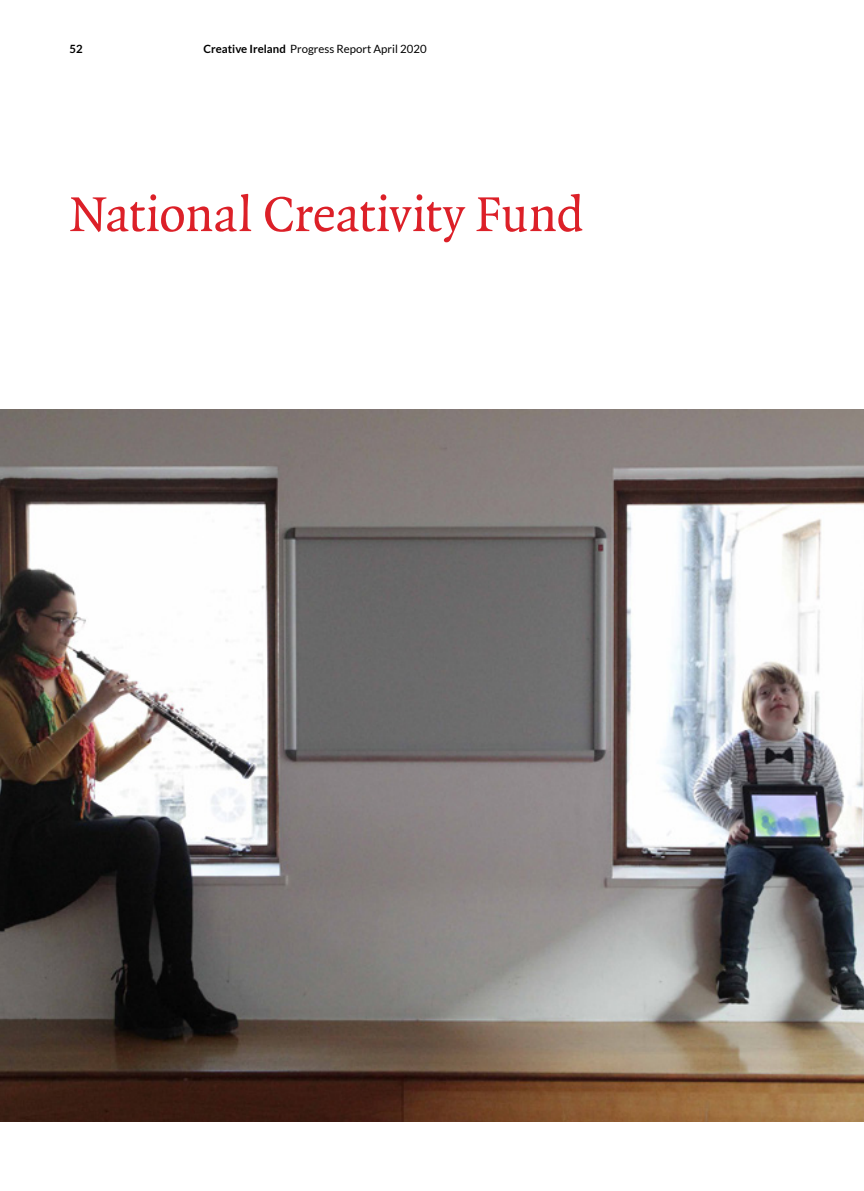
<style>
.page{position:relative;width:864px;height:1191px;background:#fff}
.page>*{position:absolute;margin:0;border:0;box-sizing:border-box;transform-origin:0 0}
.t1{font:52.5px "Quadraat";letter-spacing:-.01em;color:#dc2028}
.t2{font:11.38px "Lato";color:#000}
.t3{font:700 11.38px "Lato";color:#000}
.s1{font-weight:700}
</style>
<div class="page">
<img style="left:0;top:410px;width:863px;height:711px">
<p class="t3" style="left:69px;top:42px;width:15px">52</p>
<p class="t2" style="left:203px;top:42px;width:224px"><span class="s1">Creative Ireland</span> Progress Report April 2020</p>
<h1 class="t1" style="left:69px;top:187px;width:515px">National Creativity Fund</h1>
</div>
